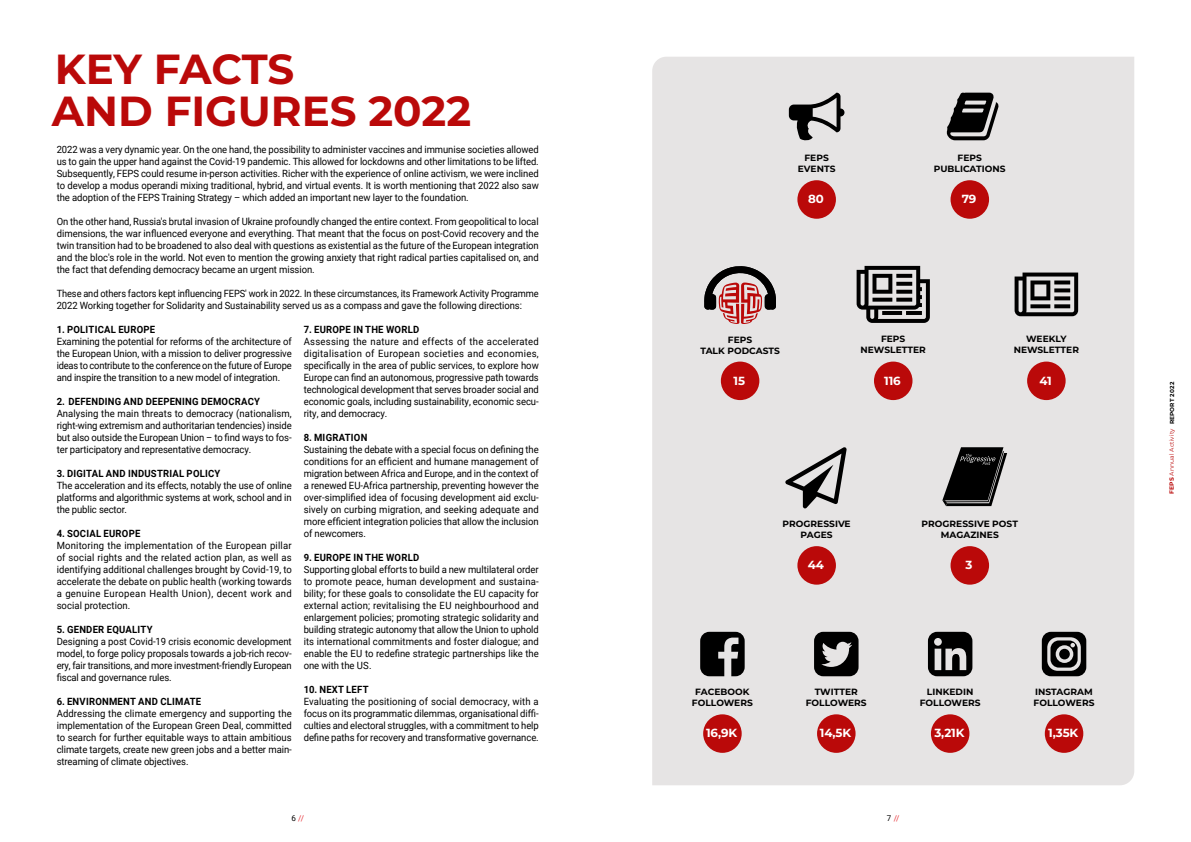
<style>
.page{position:relative;width:1191px;height:842px;background:#fff}
.page>*{position:absolute;margin:0;border:0;box-sizing:border-box;transform-origin:0 0}
.t1{font:700 42px/42px "Montserrat";color:#ba0909}
.t2{font:700 11.8px "Montserrat";letter-spacing:-.005em;color:#fff}
.t3{font:10px/12px "Roboto";letter-spacing:-.005em;color:#000;text-align:justify;scale:.95 1}
.t4{font:10px/12px "Roboto";letter-spacing:-.005em;color:#000;text-align:justify;scale:.94 1}
.t5{font:10px/12px "Roboto";letter-spacing:-.005em;color:#000;scale:.92 1}
.t6{font:700 10px "Roboto";letter-spacing:.025em;color:#000;scale:.95 1}
.t7{font:700 9.1px/10.9px "Montserrat";letter-spacing:.005em;color:#000;text-align:center}
.t8{font:8px "Roboto";color:#e73137}
.t9{font:6px "Montserrat";letter-spacing:.02em;color:#ba0909}
.t10{font:700 5.8px "Montserrat";letter-spacing:.03em;color:#000}
.s1{color:#000}
.s2{font-weight:700}
</style>
<div class="page">
<div style="left:652px;top:57px;width:482px;height:728px;background:#e6e4e4"></div>
<div style="left:817px;top:714px;width:38px;height:39px;background:#ba0909;border-radius:50%"></div>
<svg style="left:814px;top:632px;width:44px;height:44px;background:#3e3e3e"></svg>
<div style="left:931px;top:714px;width:38px;height:39px;background:#ba0909;border-radius:50%"></div>
<svg style="left:928px;top:632px;width:44px;height:44px;background:#434343"></svg>
<div style="left:1044px;top:714px;width:39px;height:39px;background:#ba0909;border-radius:50%"></div>
<svg style="left:1041px;top:632px;width:45px;height:44px;background:#484848"></svg>
<div style="left:703px;top:714px;width:38px;height:39px;background:#ba0909;border-radius:50%"></div>
<svg style="left:700px;top:632px;width:44px;height:44px;background:#353535"></svg>
<div style="left:950px;top:546px;width:39px;height:39px;background:#ba0909;border-radius:50%"></div>
<svg style="left:942px;top:447px;width:65px;height:59px;background:#474747"></svg>
<div style="left:797px;top:546px;width:39px;height:39px;background:#ba0909;border-radius:50%"></div>
<svg style="left:785px;top:447px;width:61px;height:61px;background:#a2a0a0"></svg>
<div style="left:950px;top:180px;width:39px;height:39px;background:#ba0909;border-radius:50%"></div>
<svg style="left:946px;top:92px;width:52px;height:48px;background:#595959"></svg>
<div style="left:797px;top:180px;width:39px;height:39px;background:#ba0909;border-radius:50%"></div>
<svg style="left:789px;top:93px;width:55px;height:48px;background:#918f8f"></svg>
<div style="left:721px;top:362px;width:38px;height:38px;background:#ba0909;border-radius:50%"></div>
<svg style="left:704px;top:266px;width:72px;height:58px;background:#a78383"></svg>
<div style="left:1027px;top:362px;width:38px;height:38px;background:#ba0909;border-radius:50%"></div>
<svg style="left:1014px;top:273px;width:64px;height:43px;background:#6d6c6c"></svg>
<div style="left:874px;top:362px;width:38px;height:38px;background:#ba0909;border-radius:50%"></div>
<svg style="left:856px;top:266px;width:74px;height:57px;background:#717070"></svg>
<h1 class="t1" style="left:52px;top:46px;width:421px">KEY FACTS<br>AND FIGURES 2022</h1>
<p class="t4" style="left:57px;top:143px;width:514px">2022 was a very dynamic year. On the one hand, the possibility to administer vaccines and immunise societies allowed us to gain the upper hand against the Covid-19 pandemic. This allowed for lockdowns and other limitations to be lifted.<br>Subsequently, FEPS could resume in-person activities. Richer with the experience of online activism, we were inclined to develop a modus operandi mixing traditional, hybrid, and virtual events. It is worth mentioning that 2022 also saw the adoption of the FEPS Training Strategy – which added an important new layer to the foundation.</p>
<p class="t3" style="left:57px;top:215px;width:509px">On the other hand, Russia's brutal invasion of Ukraine profoundly changed the entire context. From geopolitical to local dimensions, the war influenced everyone and everything. That meant that the focus on post-Covid recovery and the twin transition had to be broadened to also deal with questions as existential as the future of the European integration and the bloc's role in the world. Not even to mention the growing anxiety that right radical parties capitalised on, and the fact that defending democracy became an urgent mission.</p>
<p class="t5" style="left:57px;top:287px;width:525px">These and others factors kept influencing FEPS' work in 2022. In these circumstances, its Framework Activity Programme<br>2022 Working together for Solidarity and Sustainability served us as a compass and gave the following directions:</p>
<p class="t6" style="left:57px;top:322px;width:105px">1. POLITICAL EUROPE</p>
<p class="t3" style="left:57px;top:335px;width:249px">Examining the potential for reforms of the architecture of the European Union, with a mission to deliver progressive ideas to contribute to the conference on the future of Europe and inspire the transition to a new model of integration.</p>
<p class="t6" style="left:57px;top:394px;width:216px">2. DEFENDING AND DEEPENING DEMOCRACY</p>
<p class="t3" style="left:57px;top:407px;width:249px">Analysing the main threats to democracy (nationalism, right-wing extremism and authoritarian tendencies) inside but also outside the European Union – to find ways to fos&shy;ter participatory and representative democracy.</p>
<p class="t6" style="left:57px;top:466px;width:174px">3. DIGITAL AND INDUSTRIAL POLICY</p>
<p class="t3" style="left:57px;top:479px;width:249px">The acceleration and its effects, notably the use of online platforms and algorithmic systems at work, school and in the public sector.</p>
<p class="t6" style="left:57px;top:526px;width:90px">4. SOCIAL EUROPE</p>
<p class="t3" style="left:57px;top:539px;width:249px">Monitoring the implementation of the European pillar of social rights and the related action plan, as well as identifying additional challenges brought by Covid-19, to accelerate the debate on public health (working towards a genuine European Health Union), decent work and social protection.</p>
<p class="t6" style="left:57px;top:622px;width:102px">5. GENDER EQUALITY</p>
<p class="t3" style="left:57px;top:635px;width:249px">Designing a post Covid-19 crisis economic development model, to forge policy proposals towards a job-rich recov&shy;ery, fair transitions, and more investment-friendly European fiscal and governance rules.</p>
<p class="t6" style="left:57px;top:694px;width:154px">6. ENVIRONMENT AND CLIMATE</p>
<p class="t3" style="left:57px;top:707px;width:249px">Addressing the climate emergency and supporting the implementation of the European Green Deal, committed to search for further equitable ways to attain ambitious climate targets, create new green jobs and a better main&shy;streaming of climate objectives.</p>
<p class="t6" style="left:304px;top:322px;width:123px">7. EUROPE IN THE WORLD</p>
<p class="t3" style="left:304px;top:335px;width:249px">Assessing the nature and effects of the accelerated digitalisation of European societies and economies, specifically in the area of public services, to explore how Europe can find an autonomous, progressive path towards technological development that serves broader social and economic goals, including sustainability, economic secu&shy;rity, and democracy.</p>
<p class="t6" style="left:304px;top:430px;width:68px">8. MIGRATION</p>
<p class="t4" style="left:304px;top:443px;width:251px">Sustaining the debate with a special focus on defining the conditions for an efficient and humane management of migration between Africa and Europe, and in the context of a renewed EU-Africa partnership, preventing however the over-simplified idea of focusing development aid exclu&shy;sively on curbing migration, and seeking adequate and more efficient integration policies that allow the inclusion of newcomers.</p>
<p class="t6" style="left:304px;top:550px;width:123px">9. EUROPE IN THE WORLD</p>
<p class="t3" style="left:304px;top:563px;width:249px">Supporting global efforts to build a new multilateral order to promote peace, human development and sustaina&shy;bility; for these goals to consolidate the EU capacity for external action; revitalising the EU neighbourhood and enlargement policies; promoting strategic solidarity and building strategic autonomy that allow the Union to uphold its international commitments and foster dialogue; and enable the EU to redefine strategic partnerships like the one with the US.</p>
<p class="t6" style="left:304px;top:682px;width:70px">10. NEXT LEFT</p>
<p class="t3" style="left:304px;top:695px;width:249px">Evaluating the positioning of social democracy, with a focus on its programmatic dilemmas, organisational diffi&shy;culties and electoral struggles, with a commitment to help define paths for recovery and transformative governance.</p>
<p class="t7" style="left:798px;top:152px;width:39px">FEPS<br>EVENTS</p>
<p class="t2" style="left:808px;top:191px;width:17px">80</p>
<p class="t7" style="left:934px;top:152px;width:73px">FEPS<br>PUBLICATIONS</p>
<p class="t2" style="left:961px;top:191px;width:16px">79</p>
<p class="t7" style="left:860px;top:333px;width:67px">FEPS<br>NEWSLETTER</p>
<p class="t2" style="left:884px;top:372px;width:18px">116</p>
<p class="t7" style="left:700px;top:334px;width:81px">FEPS<br>TALK PODCASTS</p>
<p class="t7" style="left:1013px;top:333px;width:67px">WEEKLY<br>NEWSLETTER</p>
<p class="t2" style="left:1039px;top:372px;width:14px">41</p>
<p class="t2" style="left:733px;top:372px;width:13px">15</p>
<p class="t7" style="left:782px;top:518px;width:70px">PROGRESSIVE<br>PAGES</p>
<p class="t7" style="left:921px;top:518px;width:98px">PROGRESSIVE POST<br>MAGAZINES</p>
<p class="t7" style="left:692px;top:686px;width:62px">FACEBOOK<br>FOLLOWERS</p>
<p class="t2" style="left:706px;top:725px;width:33px">16,9K</p>
<p class="t2" style="left:808px;top:557px;width:18px">44</p>
<p class="t2" style="left:965px;top:557px;width:8px">3</p>
<p class="t7" style="left:806px;top:686px;width:62px">TWITTER<br>FOLLOWERS</p>
<p class="t7" style="left:919px;top:686px;width:62px">LINKEDIN<br>FOLLOWERS</p>
<p class="t7" style="left:1033px;top:686px;width:62px;text-align:left">INSTAGRAM<br>FOLLOWERS</p>
<p class="t2" style="left:819px;top:725px;width:33px">14,5K</p>
<p class="t2" style="left:934px;top:725px;width:32px">3,21K</p>
<p class="t2" style="left:1048px;top:725px;width:32px">1,35K</p>
<p class="t8" style="left:291px;top:813px;width:14px"><span class="s1">6</span> //</p>
<p class="t8" style="left:887px;top:813px;width:14px"><span class="s1">7</span> //</p>
<p class="t10" style="left:1167px;top:424px;width:44px;rotate:-90deg">REPORT 2022</p>
<p class="t9" style="left:1167px;top:494px;width:67px;rotate:-90deg"><span class="s2">FEPS</span> Annual Activity</p>
</div>
